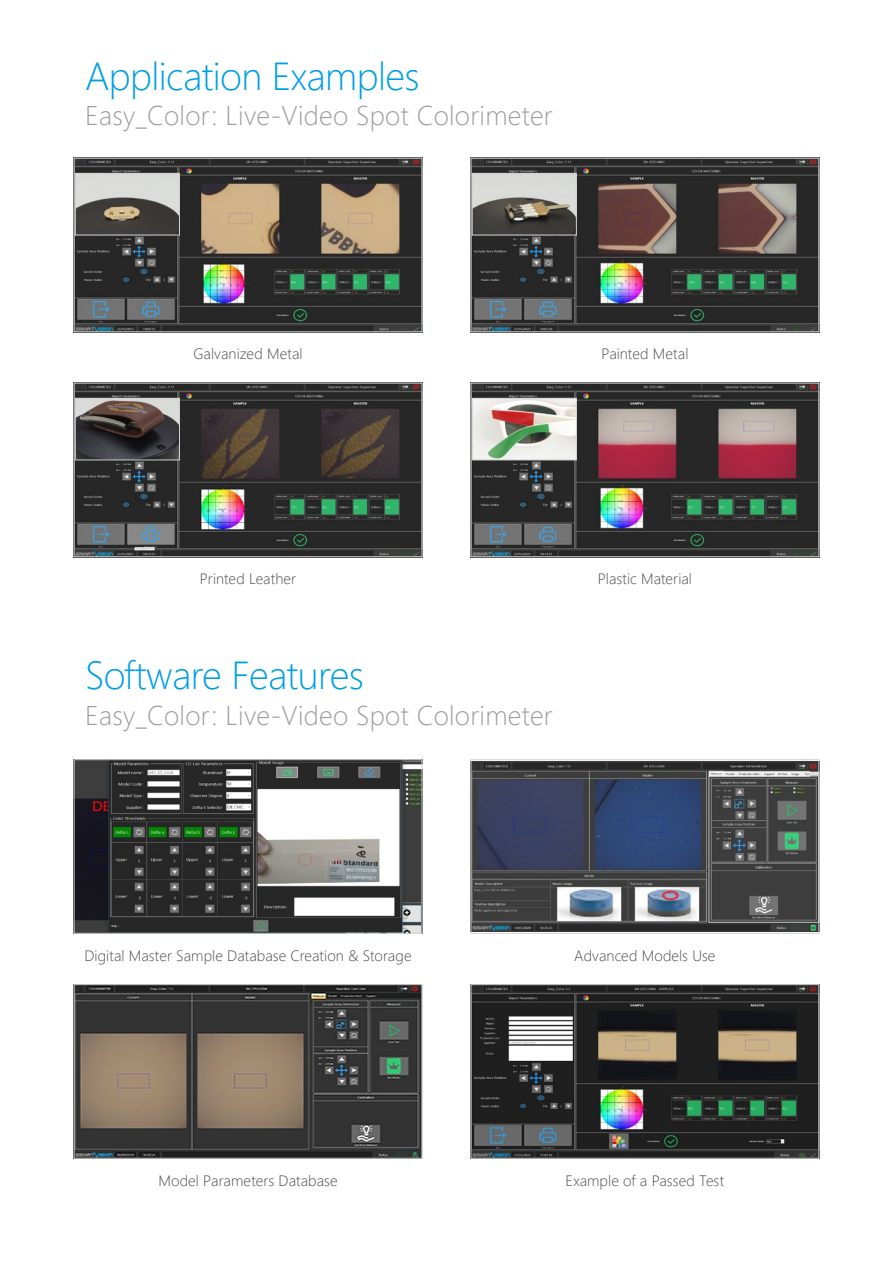
<style>
.page{position:relative;width:893px;height:1263px;background:#fff}
.page>*{position:absolute;margin:0;border:0;box-sizing:border-box;transform-origin:0 0}
.t1{font:300 39px "Segoe UI";letter-spacing:-.015em;color:#009fe3}
.t2{font:300 27px "Segoe UI";letter-spacing:.01em;color:#9d9d9c}
.t3{font:300 15px "Segoe UI";letter-spacing:.005em;color:#4a4a49}
</style>
<div class="page">
<img style="left:473px;top:385px;width:344px;height:170px">
<div style="left:471px;top:383px;width:348px;height:174px;border:1px solid #d0d0d0"></div>
<img style="left:76px;top:986px;width:344px;height:170px">
<div style="left:74px;top:984px;width:348px;height:174px;border:1px solid #d0d0d0"></div>
<img style="left:473px;top:761px;width:344px;height:170px">
<div style="left:471px;top:759px;width:348px;height:175px;border:1px solid #d0d0d0"></div>
<img style="left:473px;top:986px;width:344px;height:170px">
<div style="left:471px;top:984px;width:348px;height:174px;border:1px solid #d0d0d0"></div>
<img style="left:473px;top:160px;width:344px;height:170px">
<div style="left:471px;top:158px;width:348px;height:174px;border:1px solid #d0d0d0"></div>
<img style="left:474px;top:175px;width:101px;height:58px">
<div style="left:472px;top:173px;width:105px;height:62px;border:1px solid #d0d0d0"></div>
<img style="left:76px;top:160px;width:344px;height:170px">
<div style="left:74px;top:158px;width:348px;height:174px;border:1px solid #d0d0d0"></div>
<img style="left:77px;top:175px;width:101px;height:58px">
<div style="left:75px;top:173px;width:105px;height:62px;border:1px solid #d0d0d0"></div>
<img style="left:76px;top:385px;width:344px;height:170px">
<div style="left:74px;top:383px;width:348px;height:174px;border:1px solid #d0d0d0"></div>
<img style="left:474px;top:400px;width:101px;height:58px">
<div style="left:472px;top:398px;width:105px;height:62px;border:1px solid #d0d0d0"></div>
<img style="left:77px;top:400px;width:101px;height:58px">
<div style="left:75px;top:398px;width:105px;height:62px;border:1px solid #d0d0d0"></div>
<img style="left:76px;top:761px;width:344px;height:171px">
<div style="left:74px;top:759px;width:348px;height:175px;border:1px solid #d0d0d0"></div>
<h1 class="t1" style="left:85px;top:39px;width:336px">Application Examples</h1>
<h2 class="t2" style="left:85px;top:90px;width:469px">Easy_Color: Live-Video Spot Colorimeter</h2>
<p class="t3" style="left:193px;top:340px;width:111px">Galvanized Metal</p>
<p class="t3" style="left:601px;top:340px;width:88px">Painted Metal</p>
<p class="t3" style="left:200px;top:565px;width:98px">Printed Leather</p>
<p class="t3" style="left:598px;top:565px;width:95px">Plastic Material</p>
<h1 class="t1" style="left:85px;top:638px;width:280px">Software Features</h1>
<h2 class="t2" style="left:85px;top:690px;width:469px">Easy_Color: Live-Video Spot Colorimeter</h2>
<p class="t3" style="left:84px;top:941px;width:329px">Digital Master Sample Database Creation &amp; Storage</p>
<p class="t3" style="left:574px;top:941px;width:143px">Advanced Models Use</p>
<p class="t3" style="left:158px;top:1166px;width:181px">Model Parameters Database</p>
<p class="t3" style="left:566px;top:1166px;width:160px">Example of a Passed Test</p>
</div>
